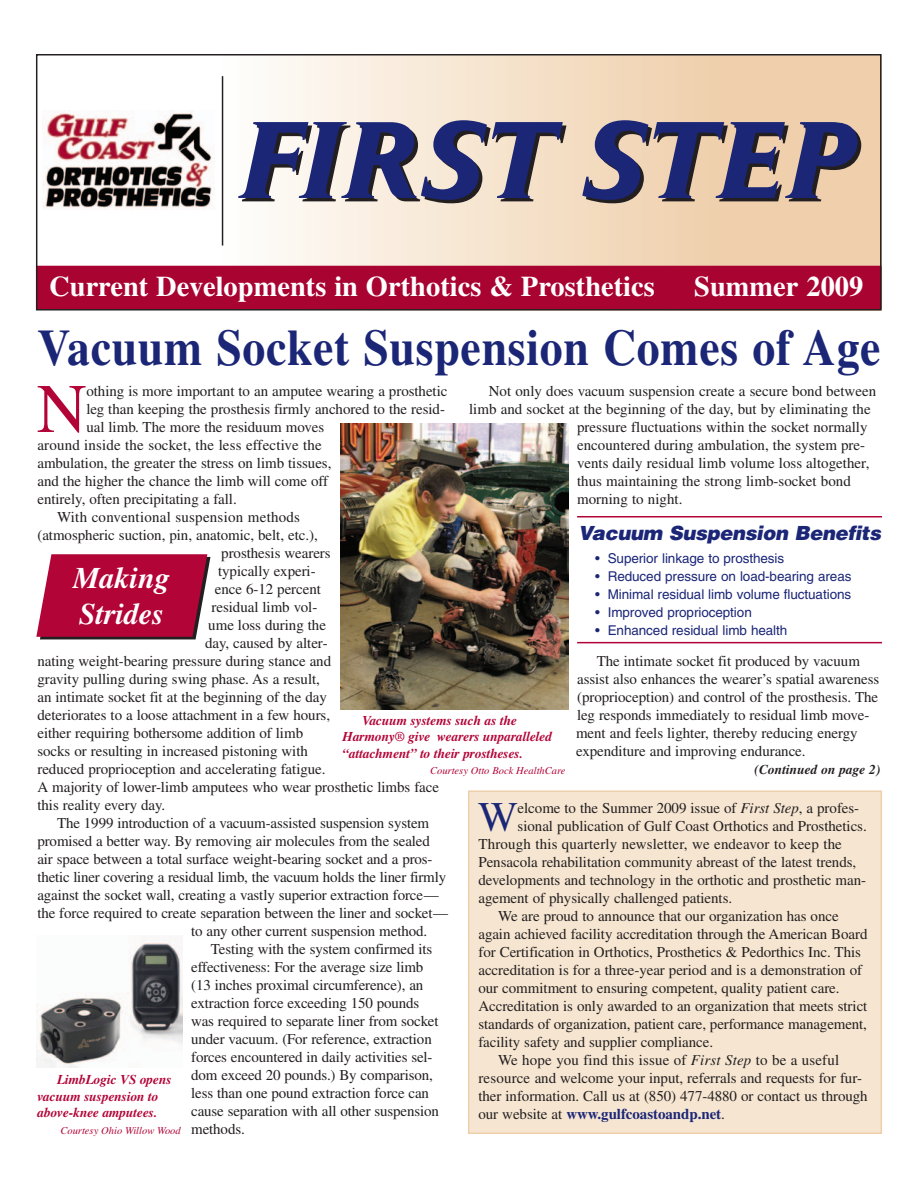
<style>
.page{position:relative;width:918px;height:1188px;background:#fff}
.page>*{position:absolute;margin:0;border:0;box-sizing:border-box;transform-origin:0 0}
.t1{font:69.3px "Times";color:#b30437}
.t2{font:700 51px "Times";letter-spacing:.015em;color:#1b2677;scale:.9 1}
.t3{font:42.15px "Times";color:#1b2677}
.t4{font:italic 700 30px/36px "Times";color:#fff}
.t5{font:700 28.5px "Times";color:#fff}
.t6{font:italic 900 19.5px "Helvetica";letter-spacing:-.015em;color:#1b2677}
.t7{font:15px/18px "Times";letter-spacing:-.005em;color:#231f20}
.t8{font:700 15px "Times";letter-spacing:-.005em;color:#1b2677}
.t9{font:15px "Times";letter-spacing:.015em;color:#231f20}
.t10{font:13.5px "Helvetica";letter-spacing:-.005em;color:#1b2677}
.t11{font:italic 700 13.5px/16.5px "Times";letter-spacing:-.01em;color:#b30437}
.t12{font:italic 700 13.5px "Times";color:#231f20}
.t13{font:italic 10.5px "Times";color:#b30437}
.s1{font-style:italic}
.s2{font-weight:400;color:#231f20}
</style>
<div class="page">
<svg style="left:36px;top:554px;width:174px;height:85px;background:#b31a47"></svg>
<img style="left:340px;top:424px;width:228px;height:285px">
<img style="left:37px;top:939px;width:145px;height:128px">
<hr style="left:577px;top:516px;width:305px;height:2px;background:#b30437">
<hr style="left:577px;top:642px;width:305px;height:1px;background:#b30437">
<img style="left:43px;top:110px;width:171px;height:100px">
<div style="left:37px;top:266px;width:844px;height:43px;background:#a90332"></div>
<hr style="left:222px;top:76px;width:1px;height:170px;background:#231f20">
<svg style="left:238px;top:120px;width:328px;height:83px;background:#86849e"></svg>
<svg style="left:582px;top:120px;width:279px;height:83px;background:#83788a"></svg>
<div style="left:36px;top:54px;width:846px;height:256px;border:1px solid #231f20"></div>
<div style="left:469px;top:791px;width:412px;height:342px;background:#f6e6d1"></div>
<div style="left:468px;top:790px;width:414px;height:344px;border:2px solid #efcfaa"></div>
<h3 class="t5" style="left:49px;top:270px;width:607px">Current Developments in Orthotics &amp; Prosthetics</h3>
<h3 class="t5" style="left:694px;top:270px;width:171px">Summer 2009</h3>
<h2 class="t2" style="left:37px;top:318px;width:938px">Vacuum Socket Suspension Comes of Age</h2>
<h1 class="t1" style="left:37px;top:385px;width:52px">N</h1>
<p class="t7" style="left:86px;top:383px;width:363px">othing is more important to an amputee wearing a prosthetic</p>
<p class="t7" style="left:489px;top:383px;width:389px">Not only does vacuum suspension create a secure bond between</p>
<p class="t7" style="left:469px;top:401px;width:403px">limb and socket at the beginning of the day, but by eliminating the</p>
<p class="t7" style="left:577px;top:419px;width:292px">pressure fluctuations within the socket normally</p>
<p class="t7" style="left:577px;top:437px;width:290px">encountered during ambulation, the system pre-</p>
<p class="t7" style="left:577px;top:455px;width:294px">vents daily residual limb volume loss altogether,</p>
<p class="t7" style="left:577px;top:473px;width:275px">thus maintaining the strong limb-socket bond</p>
<p class="t7" style="left:577px;top:491px;width:107px">morning to night.</p>
<p class="t7" style="left:86px;top:401px;width:360px">leg than keeping the prosthesis firmly anchored to the resid-</p>
<p class="t7" style="left:86px;top:419px;width:239px">ual limb. The more the residuum moves</p>
<p class="t7" style="left:37px;top:437px;width:286px">around inside the socket, the less effective the</p>
<p class="t7" style="left:37px;top:455px;width:295px">ambulation, the greater the stress on limb tissues,</p>
<p class="t7" style="left:37px;top:473px;width:292px">and the higher the chance the limb will come off</p>
<p class="t7" style="left:37px;top:491px;width:201px">entirely, often precipitating a fall.</p>
<p class="t9" style="left:57px;top:512px;width:244px">With conventional suspension methods</p>
<p class="t7" style="left:37px;top:527px;width:282px">(atmospheric suction, pin, anatomic, belt, etc.),</p>
<p class="t7" style="left:221px;top:545px;width:111px">prosthesis wearers</p>
<p class="t7" style="left:218px;top:563px;width:99px">typically experi-</p>
<p class="t7" style="left:215px;top:581px;width:108px">ence 6-12 percent</p>
<p class="t7" style="left:212px;top:599px;width:107px">residual limb vol-</p>
<p class="t7" style="left:208px;top:617px;width:119px">ume loss during the</p>
<p class="t7" style="left:205px;top:635px;width:124px">day, caused by alter-</p>
<p class="t7" style="left:37px;top:653px;width:295px">nating weight-bearing pressure during stance and</p>
<p class="t7" style="left:37px;top:671px;width:284px">gravity pulling during swing phase. As a result,</p>
<p class="t7" style="left:37px;top:689px;width:291px">an intimate socket fit at the beginning of the day</p>
<p class="t7" style="left:37px;top:707px;width:294px">deteriorates to a loose attachment in a few hours,</p>
<p class="t7" style="left:37px;top:725px;width:267px">either requiring bothersome addition of limb</p>
<p class="t7" style="left:37px;top:743px;width:272px">socks or resulting in increased pistoning with</p>
<p class="t7" style="left:37px;top:761px;width:290px">reduced proprioception and accelerating fatigue.</p>
<p class="t7" style="left:37px;top:779px;width:403px">A majority of lower-limb amputees who wear prosthetic limbs face</p>
<p class="t7" style="left:37px;top:797px;width:129px">this reality every day.</p>
<p class="t7" style="left:57px;top:815px;width:374px">The 1999 introduction of a vacuum-assisted suspension system</p>
<p class="t7" style="left:37px;top:833px;width:394px">promised a better way. By removing air molecules from the sealed</p>
<p class="t7" style="left:37px;top:851px;width:397px">air space between a total surface weight-bearing socket and a pros-</p>
<p class="t7" style="left:37px;top:869px;width:410px">thetic liner covering a residual limb, the vacuum holds the liner firmly</p>
<p class="t7" style="left:37px;top:887px;width:403px">against the socket wall, creating a vastly superior extraction force—</p>
<p class="t7" style="left:37px;top:905px;width:412px">the force required to create separation between the liner and socket—</p>
<p class="t7" style="left:191px;top:923px;width:237px">to any other current suspension method.</p>
<p class="t7" style="left:211px;top:941px;width:223px">Testing with the system confirmed its</p>
<p class="t7" style="left:191px;top:959px;width:234px">effectiveness: For the average size limb</p>
<p class="t7" style="left:191px;top:977px;width:234px">(13 inches proximal circumference), an</p>
<p class="t7" style="left:191px;top:995px;width:230px">extraction force exceeding 150 pounds</p>
<p class="t7" style="left:191px;top:1013px;width:249px">was required to separate liner from socket</p>
<p class="t7" style="left:191px;top:1031px;width:242px">under vacuum. (For reference, extraction</p>
<p class="t7" style="left:191px;top:1049px;width:243px">forces encountered in daily activities sel-</p>
<p class="t7" style="left:191px;top:1067px;width:243px">dom exceed 20 pounds.) By comparison,</p>
<p class="t7" style="left:191px;top:1085px;width:239px">less than one pound extraction force can</p>
<p class="t7" style="left:191px;top:1103px;width:249px">cause separation with all other suspension</p>
<p class="t7" style="left:191px;top:1121px;width:55px">methods.</p>
<h3 class="t6" style="left:578px;top:522px;width:304px">Vacuum Suspension Benefits</h3>
<p class="t10" style="left:595px;top:553px;width:191px">• Superior linkage to prosthesis</p>
<p class="t10" style="left:595px;top:571px;width:258px">• Reduced pressure on load-bearing areas</p>
<p class="t10" style="left:595px;top:589px;width:258px">• Minimal residual limb volume fluctuations</p>
<p class="t10" style="left:595px;top:607px;width:158px">• Improved proprioception</p>
<p class="t10" style="left:595px;top:625px;width:194px">• Enhanced residual limb health</p>
<h3 class="t4" style="left:73px;top:562px;width:98px">Making<br>Strides</h3>
<p class="t7" style="left:576px;top:653px;width:305px;text-indent:21px">The intimate socket fit produced by vacuum assist also enhances the wearer’s spatial awareness (proprioception) and control of the prosthesis. The leg responds immediately to residual limb move&shy;ment and feels lighter, thereby reducing energy expenditure and improving endurance.</p>
<p class="t11" style="left:343px;top:713px;width:211px;text-indent:20px">Vacuum systems such as the<br>Harmony® give wearers unparalleled “attachment” to their prostheses.</p>
<p class="t13" style="left:430px;top:767px;width:137px">Courtesy Otto Bock HealthCare</p>
<p class="t12" style="left:755px;top:765px;width:127px">(Continued on page 2)</p>
<h3 class="t3" style="left:478px;top:803px;width:41px">W</h3>
<p class="t7" style="left:518px;top:801px;width:343px">elcome to the Summer 2009 issue of <span class="s1">First Step</span>, a profes-</p>
<p class="t7" style="left:518px;top:819px;width:351px">sional publication of Gulf Coast Orthotics and Prosthetics.</p>
<p class="t7" style="left:478px;top:837px;width:365px">Through this quarterly newsletter, we endeavor to keep the</p>
<p class="t7" style="left:478px;top:855px;width:379px">Pensacola rehabilitation community abreast of the latest trends,</p>
<p class="t7" style="left:478px;top:873px;width:389px">developments and technology in the orthotic and prosthetic man-</p>
<p class="t7" style="left:478px;top:891px;width:255px">agement of physically challenged patients.</p>
<p class="t7" style="left:498px;top:909px;width:342px">We are proud to announce that our organization has once</p>
<p class="t7" style="left:478px;top:927px;width:391px">again achieved facility accreditation through the American Board</p>
<p class="t7" style="left:478px;top:945px;width:384px">for Certification in Orthotics, Prosthetics &amp; Pedorthics Inc. This</p>
<p class="t7" style="left:478px;top:963px;width:385px">accreditation is for a three-year period and is a demonstration of</p>
<p class="t7" style="left:478px;top:981px;width:363px">our commitment to ensuring competent, quality patient care.</p>
<p class="t7" style="left:478px;top:999px;width:390px">Accreditation is only awarded to an organization that meets strict</p>
<p class="t7" style="left:478px;top:1017px;width:390px">standards of organization, patient care, performance management,</p>
<p class="t7" style="left:478px;top:1035px;width:236px">facility safety and supplier compliance.</p>
<p class="t7" style="left:498px;top:1053px;width:343px">We hope you find this issue of <span class="s1">First Step</span> to be a useful</p>
<p class="t7" style="left:478px;top:1071px;width:385px">resource and welcome your input, referrals and requests for fur-</p>
<p class="t7" style="left:478px;top:1089px;width:391px">ther information. Call us at (850) 477-4880 or contact us through</p>
<p class="t8" style="left:478px;top:1106px;width:248px"><span class="s2">our website at</span> www.gulfcoastoandp.net<span class="s2">.</span></p>
<p class="t11" style="left:37px;top:1073px;width:136px;text-indent:20px">LimbLogic VS opens vacuum suspension to above-knee amputees.</p>
<p class="t13" style="left:60px;top:1126px;width:122px">Courtesy Ohio Willow Wood</p>
</div>
